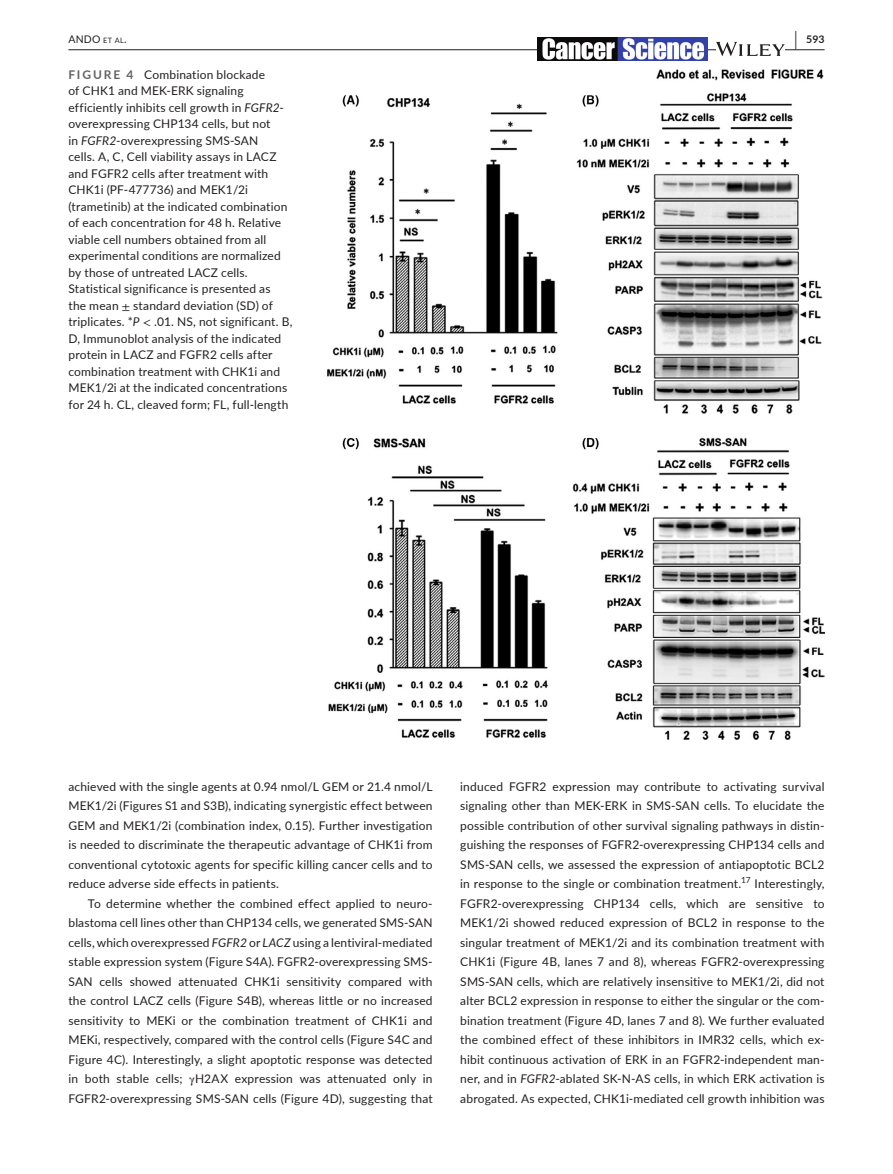
<style>
.page{position:relative;width:893px;height:1174px;background:#fff}
.page>*{position:absolute;margin:0;border:0;box-sizing:border-box;transform-origin:0 0}
.t1{font:12px/19.5px "Lato";letter-spacing:.015em;color:#231f20;text-align:justify}
.t2{font:10.5px "Lato";color:#231f20}
.t3{font:700 10.5px "Lato";color:#231f20}
.t4{font:8.4px "Lato";color:#231f20}
.s1{font-size:7.35px}
.s2{font-size:19.5px}
.s3{font-weight:700;color:#636366}
.s4{font-style:italic}
.s5{font-family:"STIX"}
</style>
<div class="page">
<hr style="left:68px;top:49px;width:756px;height:1px;background:#231f20">
<img style="left:537px;top:37px;width:171px;height:24px">
<svg style="left:716px;top:42px;width:69px;height:14px"></svg>
<img style="left:327px;top:69px;width:497px;height:670px">
<p class="t2" style="left:68px;top:31px;width:60px">ANDO <span class="s1">et al</span>.</p>
<p class="t3" style="left:795px;top:31px;width:31px"><span class="s2">|</span> 593</p>
<p class="t1" style="left:68px;top:66px;width:225px;line-height:16.5px;text-align:left"><span class="s3">FIGURE 4</span> Combination blockade<br>of CHK1 and MEK-ERK signaling efficiently inhibits cell growth in <span class="s4">FGFR2</span>- overexpressing CHP134 cells, but not<br>in <span class="s4">FGFR2</span>-overexpressing SMS-SAN<br>cells. A, C, Cell viability assays in LACZ and FGFR2 cells after treatment with CHK1i (PF-477736) and MEK1/2i (trametinib) at the indicated combination of each concentration for 48 h. Relative viable cell numbers obtained from all experimental conditions are normalized by those of untreated LACZ cells.<br>Statistical significance is presented as<br>the mean <span class="s5">±</span> standard deviation (SD) of triplicates. *<span class="s4">P</span> <span class="s5">&lt;</span> .01. NS, not significant. B, D, Immunoblot analysis of the indicated protein in LACZ and FGFR2 cells after combination treatment with CHK1i and MEK1/2i at the indicated concentrations for 24 h. CL, cleaved form; FL, full-length</p>
<p class="t1" style="left:68px;top:776px;width:366px">achieved with the single agents at 0.94 nmol/L GEM or 21.4 nmol/L MEK1/2i (Figures S1 and S3B), indicating synergistic effect between GEM and MEK1/2i (combination index, 0.15). Further investigation is needed to discriminate the therapeutic advantage of CHK1i from conventional cytotoxic agents for specific killing cancer cells and to reduce adverse side effects in patients.</p>
<p class="t1" style="left:68px;top:893px;width:366px;text-indent:20px">To determine whether the combined effect applied to neuro&shy;blastoma cell lines other than CHP134 cells, we generated SMS-SAN cells, which overexpressed <span class="s4">FGFR2</span> or <span class="s4">LACZ</span> using a lentiviral-mediated stable expression system (Figure S4A). FGFR2-overexpressing SMS-SAN cells showed attenuated CHK1i sensitivity compared with the control LACZ cells (Figure S4B), whereas little or no increased sensitivity to MEKi or the combination treatment of CHK1i and MEKi, respectively, compared with the control cells (Figure S4C and Figure 4C). Interestingly, a slight apoptotic response was detected in both stable cells; <span class="s5">γ</span>H2AX expression was attenuated only in FGFR2-overexpressing SMS-SAN cells (Figure 4D), suggesting that</p>
<p class="t1" style="left:460px;top:776px;width:366px">induced FGFR2 expression may contribute to activating survival signaling other than MEK-ERK in SMS-SAN cells. To elucidate the possible contribution of other survival signaling pathways in distin&shy;guishing the responses of FGFR2-overexpressing CHP134 cells and SMS-SAN cells, we assessed the expression of antiapoptotic BCL2 in response to the single or combination treatment.</p>
<p class="t4" style="left:741px;top:874px;width:11px">17</p>
<p class="t1" style="left:460px;top:873px;width:366px;text-indent:294px">Interestingly, FGFR2-overexpressing CHP134 cells, which are sensitive to MEK1/2i showed reduced expression of BCL2 in response to the singular treatment of MEK1/2i and its combination treatment with CHK1i (Figure 4B, lanes 7 and 8), whereas FGFR2-overexpressing SMS-SAN cells, which are relatively insensitive to MEK1/2i, did not alter BCL2 expression in response to either the singular or the com&shy;bination treatment (Figure 4D, lanes 7 and 8). We further evaluated the combined effect of these inhibitors in IMR32 cells, which ex&shy;hibit continuous activation of ERK in an FGFR2-independent man&shy;ner, and in <span class="s4">FGFR2</span>-ablated SK-N-AS cells, in which ERK activation is abrogated. As expected, CHK1i-mediated cell growth inhibition was</p>
</div>
